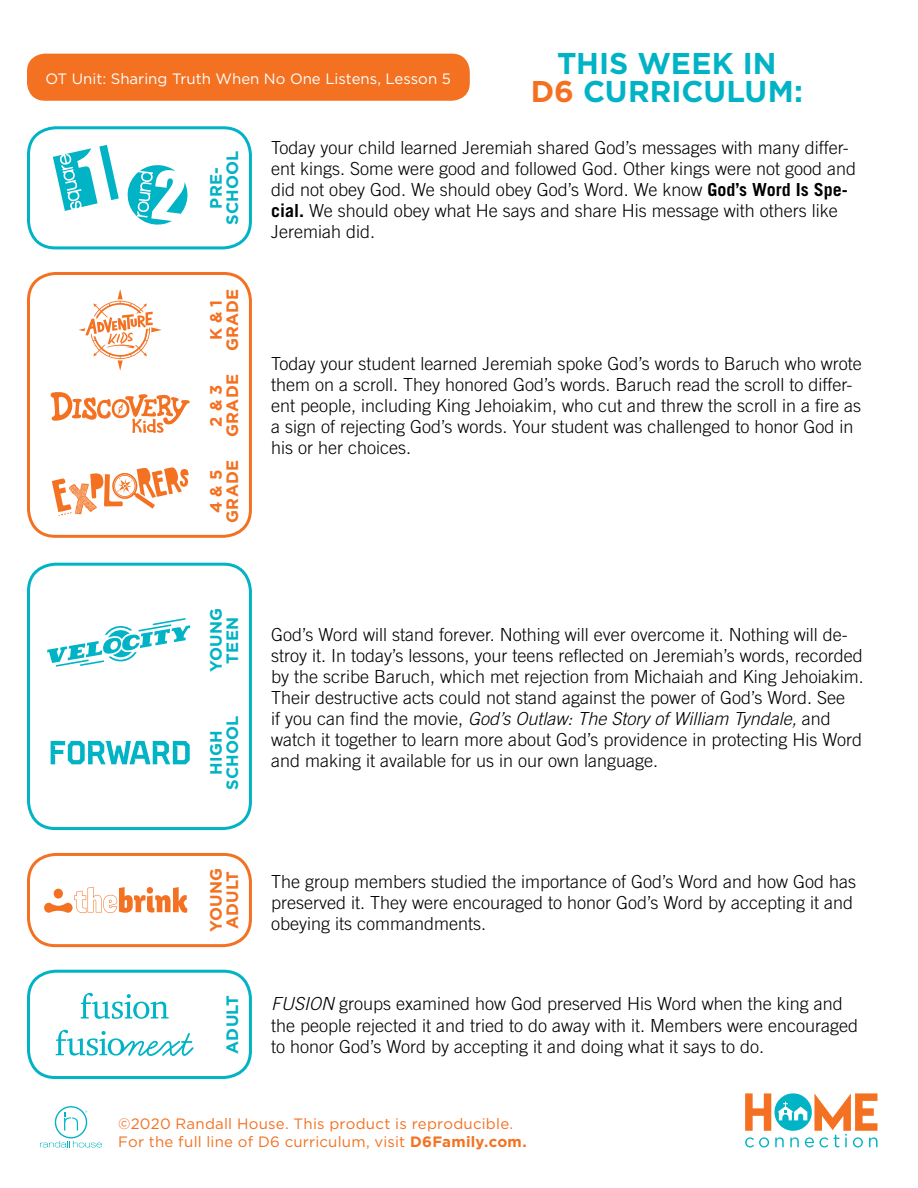
<style>
.page{position:relative;width:918px;height:1188px;background:#fff}
.page>*{position:absolute;margin:0;border:0;box-sizing:border-box;transform-origin:0 0}
.t1{font:700 30px/28.5px "Gotham";color:#00b3c5;text-align:center}
.t2{font:300 18px/21px "Trade Gothic";color:#000}
.t3{font:700 16.5px/16.5px "Gotham";letter-spacing:.01em;color:#00b3c5;text-align:center}
.t4{font:700 16.5px/16.5px "Gotham";letter-spacing:.01em;color:#f37121;text-align:center}
.t5{font:15px/18px "Gotham";letter-spacing:.015em;color:#f37121}
.t6{font:15px "Gotham";color:#fff}
.s1{color:#f37121}
.s2{font-weight:700}
.s3{font-style:italic}
</style>
<div class="page">
<svg style="left:745px;top:1093px;width:133px;height:55px"></svg>
<div style="left:27px;top:126px;width:225px;height:123px;border:3px solid #00b3c5;border-radius:27px"></div>
<svg style="left:53px;top:145px;width:66px;height:66px"></svg>
<svg style="left:127px;top:165px;width:61px;height:60px"></svg>
<div style="left:27px;top:853px;width:225px;height:94px;border:3px solid #f37121;border-radius:27px"></div>
<div style="left:27px;top:970px;width:225px;height:109px;border:3px solid #00b3c5;border-radius:27px"></div>
<svg style="left:40px;top:1106px;width:62px;height:42px"></svg>
<div style="left:27px;top:272px;width:225px;height:266px;border:3px solid #f37121;border-radius:27px"></div>
<div style="left:27px;top:563px;width:225px;height:267px;border:3px solid #00b3c5;border-radius:27px"></div>
<svg style="left:51px;top:392px;width:139px;height:41px"></svg>
<svg style="left:52px;top:467px;width:137px;height:49px"></svg>
<svg style="left:78px;top:289px;width:84px;height:82px"></svg>
<svg style="left:47px;top:618px;width:143px;height:49px"></svg>
<svg style="left:51px;top:741px;width:139px;height:23px"></svg>
<svg style="left:44px;top:887px;width:143px;height:26px"></svg>
<svg style="left:81px;top:993px;width:88px;height:26px"></svg>
<svg style="left:56px;top:1030px;width:138px;height:26px"></svg>
<div style="left:27px;top:54px;width:443px;height:47px;background:#f37121;border-radius:18px"></div>
<p class="t6" style="left:46px;top:71px;width:407px">OT Unit: Sharing Truth When No One Listens, Lesson 5</p>
<h1 class="t1" style="left:531px;top:48px;width:274px">THIS WEEK IN<br><span class="s1">D6</span> CURRICULUM:</h1>
<p class="t3" style="left:207px;top:225px;width:75px;rotate:-90deg">PRE-<br>SCHOOL</p>
<p class="t4" style="left:207px;top:351px;width:64px;rotate:-90deg">K &amp; 1<br>GRADE</p>
<p class="t4" style="left:207px;top:437px;width:64px;rotate:-90deg">2 &amp; 3<br>GRADE</p>
<p class="t4" style="left:207px;top:523px;width:64px;rotate:-90deg">4 &amp; 5<br>GRADE</p>
<p class="t2" style="left:271px;top:137px;width:587px">Today your child learned Jeremiah shared God’s messages with many differ&shy;ent kings. Some were good and followed God. Other kings were not good and did not obey God. We should obey God’s Word. We know <span class="s2">God’s Word Is Spe&shy;cial.</span> We should obey what He says and share His message with others like Jeremiah did.</p>
<p class="t2" style="left:271px;top:353px;width:592px">Today your student learned Jeremiah spoke God’s words to Baruch who wrote them on a scroll. They honored God’s words. Baruch read the scroll to differ&shy;ent people, including King Jehoiakim, who cut and threw the scroll in a fire as a sign of rejecting God’s words. Your student was challenged to honor God in his or her choices.</p>
<p class="t3" style="left:207px;top:672px;width:66px;rotate:-90deg">YOUNG<br>TEEN</p>
<p class="t3" style="left:207px;top:790px;width:75px;rotate:-90deg">HIGH<br>SCHOOL</p>
<p class="t4" style="left:207px;top:932px;width:66px;text-align:left;rotate:-90deg">YOUNG<br>ADULT</p>
<p class="t3" style="left:224px;top:1054px;width:60px;rotate:-90deg">ADULT</p>
<p class="t2" style="left:271px;top:624px;width:594px">God’s Word will stand forever. Nothing will ever overcome it. Nothing will de&shy;stroy it. In today’s lessons, your teens reflected on Jeremiah’s words, recorded by the scribe Baruch, which met rejection from Michaiah and King Jehoiakim.<br>Their destructive acts could not stand against the power of God’s Word. See<br>if you can find the movie, <span class="s3">God’s Outlaw: The Story of William Tyndale,</span> and watch it together to learn more about God’s providence in protecting His Word and making it available for us in our own language.</p>
<p class="t2" style="left:271px;top:871px;width:587px">The group members studied the importance of God’s Word and how God has preserved it. They were encouraged to honor God’s Word by accepting it and obeying its commandments.</p>
<p class="t2" style="left:271px;top:993px;width:589px"><span class="s3">FUSION</span> groups examined how God preserved His Word when the king and the people rejected it and tried to do away with it. Members were encouraged to honor God’s Word by accepting it and doing what it says to do.</p>
<p class="t5" style="left:118px;top:1115px;width:410px">©2020 Randall House. This product is reproducible.<br>For the full line of D6 curriculum, visit <span class="s2">D6Family.com.</span></p>
</div>
